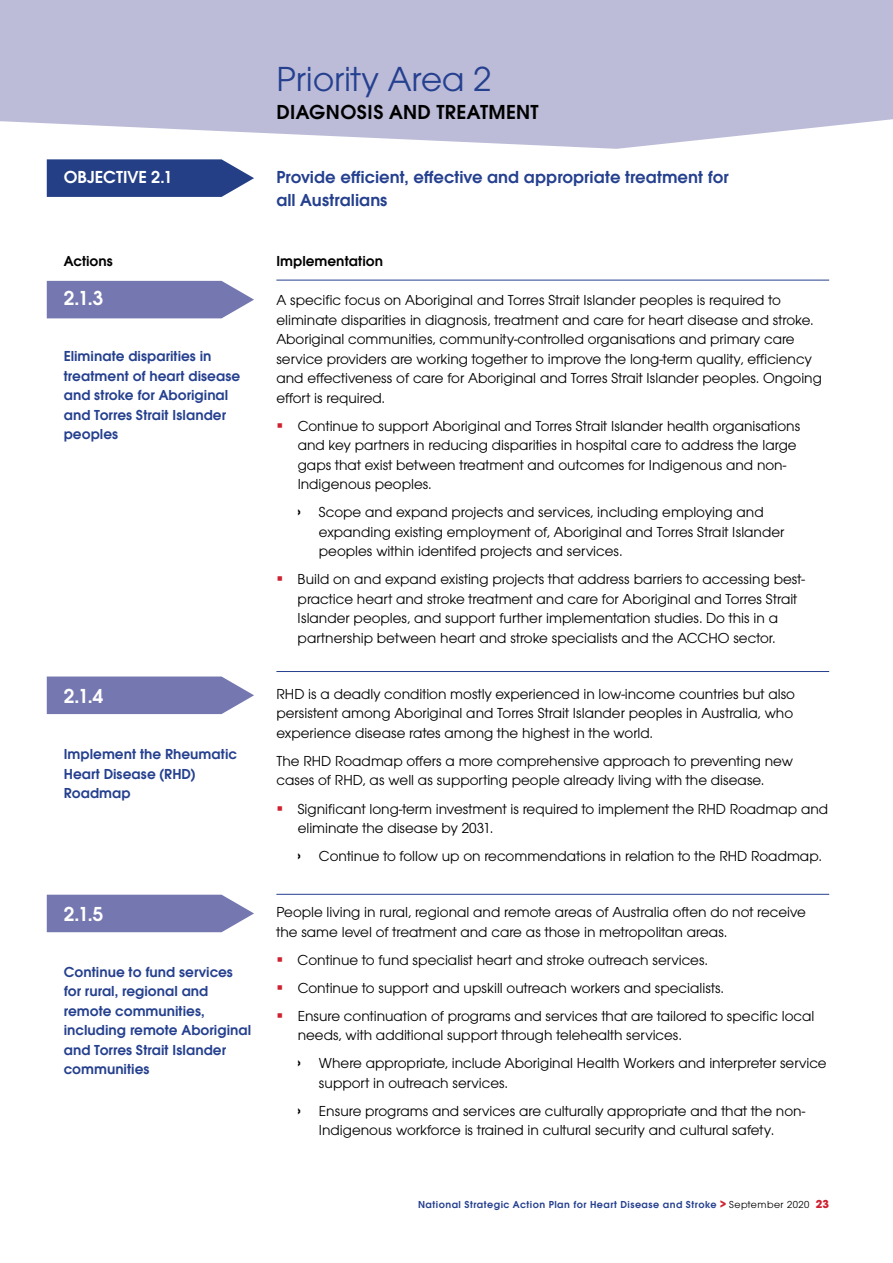
<style>
.page{position:relative;width:893px;height:1263px;background:#fff}
.page>*{position:absolute;margin:0;border:0;box-sizing:border-box;transform-origin:0 0}
.t1{font:36px "Avalon";color:#25408f}
.t2{font:600 21px "Avalon";letter-spacing:.015em;color:#000}
.t3{font:600 21px "Avalon";color:#fff}
.t4{font:600 18px/22.5px "Avalon";color:#25408f}
.t5{font:600 18px "Avalon";color:#fff}
.t6{font:15px/19.5px "Avalon";color:#000}
.t7{font:600 15px/19.5px "Avalon";color:#25408f}
.t8{font:600 15px "Avalon";color:#000}
.t9{font:600 10.5px "Avalon";letter-spacing:.04em;color:#25408f}
.s1{color:#ce202f}
.s2{font-weight:700;font-size:18px}
.s3{font-weight:700;font-size:12px;color:#ce202f}
.s4{font-weight:400;color:#000}
</style>
<div class="page">
<svg style="left:0;top:0;width:893px;height:149px;background:#c2c2db"></svg>
<svg style="left:47px;top:895px;width:207px;height:37px;background:#7f82b6"></svg>
<svg style="left:47px;top:676px;width:207px;height:38px;background:#8184b7"></svg>
<svg style="left:47px;top:281px;width:207px;height:37px;background:#7f82b6"></svg>
<hr style="left:276px;top:280px;width:553px;height:1px;background:#25408f">
<svg style="left:47px;top:159px;width:207px;height:38px;background:#37508f"></svg>
<hr style="left:276px;top:671px;width:553px;height:1px;background:#25408f">
<hr style="left:276px;top:894px;width:553px;height:1px;background:#25408f">
<h1 class="t1" style="left:276px;top:58px;width:217px">Priority Area 2</h1>
<h2 class="t2" style="left:277px;top:99px;width:264px">DIAGNOSIS AND TREATMENT</h2>
<p class="t5" style="left:64px;top:167px;width:110px">OBJECTIVE 2.1</p>
<p class="t4" style="left:276px;top:166px;width:454px">Provide efficient, effective and appropriate treatment for all Australians</p>
<p class="t8" style="left:64px;top:253px;width:51px">Actions</p>
<h2 class="t3" style="left:64px;top:286px;width:41px">2.1.3</h2>
<p class="t7" style="left:64px;top:347px;width:178px">Eliminate disparities in treatment of heart disease and stroke for Aboriginal and Torres Strait Islander peoples</p>
<h2 class="t3" style="left:64px;top:684px;width:41px">2.1.4</h2>
<p class="t7" style="left:64px;top:744px;width:175px">Implement the Rheumatic<br>Heart Disease (RHD)<br>Roadmap</p>
<h2 class="t3" style="left:64px;top:901px;width:41px">2.1.5</h2>
<p class="t7" style="left:64px;top:962px;width:189px">Continue to fund services for rural, regional and remote communities, including remote Aboriginal and Torres Strait Islander communities</p>
<p class="t8" style="left:276px;top:253px;width:108px">Implementation</p>
<p class="t6" style="left:276px;top:291px;width:547px">A specific focus on Aboriginal and Torres Strait Islander peoples is required to eliminate disparities in diagnosis, treatment and care for heart disease and stroke.<br>Aboriginal communities, community-controlled organisations and primary care service providers are working together to improve the long-term quality, efficiency and effectiveness of care for Aboriginal and Torres Strait Islander peoples. Ongoing effort is required.</p>
<p class="t6" style="left:298px;top:416px;width:504px;text-indent:-21px"><span class="s1">▪</span> Continue to support Aboriginal and Torres Strait Islander health organisations and key partners in reducing disparities in hospital care to address the large gaps that exist between treatment and outcomes for Indigenous and non-Indigenous peoples.</p>
<p class="t6" style="left:319px;top:503px;width:467px;text-indent:-21px"><span class="s2">›</span> Scope and expand projects and services, including employing and expanding existing employment of, Aboriginal and Torres Strait Islander peoples within identifed projects and services.</p>
<p class="t6" style="left:298px;top:570px;width:509px;text-indent:-21px"><span class="s1">▪</span> Build on and expand existing projects that address barriers to accessing best&shy;practice heart and stroke treatment and care for Aboriginal and Torres Strait Islander peoples, and support further implementation studies. Do this in a partnership between heart and stroke specialists and the ACCHO sector.</p>
<p class="t6" style="left:276px;top:684px;width:520px;text-align:justify">RHD is a deadly condition mostly experienced in low-income countries but also persistent among Aboriginal and Torres Strait Islander peoples in Australia, who experience disease rates among the highest in the world.</p>
<p class="t6" style="left:276px;top:751px;width:518px">The RHD Roadmap offers a more comprehensive approach to preventing new cases of RHD, as well as supporting people already living with the disease.</p>
<p class="t6" style="left:298px;top:799px;width:532px;text-indent:-21px"><span class="s1">▪</span> Significant long-term investment is required to implement the RHD Roadmap and eliminate the disease by 2031.</p>
<p class="t6" style="left:298px;top:846px;width:526px"><span class="s2">›</span> Continue to follow up on recommendations in relation to the RHD Roadmap.</p>
<p class="t6" style="left:276px;top:902px;width:531px">People living in rural, regional and remote areas of Australia often do not receive the same level of treatment and care as those in metropolitan areas.</p>
<p class="t6" style="left:276px;top:950px;width:433px"><span class="s1">▪</span> Continue to fund specialist heart and stroke outreach services.</p>
<p class="t6" style="left:276px;top:978px;width:449px"><span class="s1">▪</span> Continue to support and upskill outreach workers and specialists.</p>
<p class="t6" style="left:298px;top:1006px;width:518px;text-indent:-21px"><span class="s1">▪</span> Ensure continuation of programs and services that are tailored to specific local needs, with additional support through telehealth services.</p>
<p class="t6" style="left:319px;top:1053px;width:509px;text-indent:-21px"><span class="s2">›</span> Where appropriate, include Aboriginal Health Workers and interpreter service support in outreach services.</p>
<p class="t6" style="left:319px;top:1101px;width:488px;text-indent:-21px"><span class="s2">›</span> Ensure programs and services are culturally appropriate and that the non-<br>Indigenous workforce is trained in cultural security and cultural safety.</p>
<p class="t9" style="left:418px;top:1198px;width:413px">National Strategic Action Plan for Heart Disease and Stroke <span class="s3">&gt;</span> <span class="s4">September 2020</span> <span class="s3">23</span></p>
</div>
